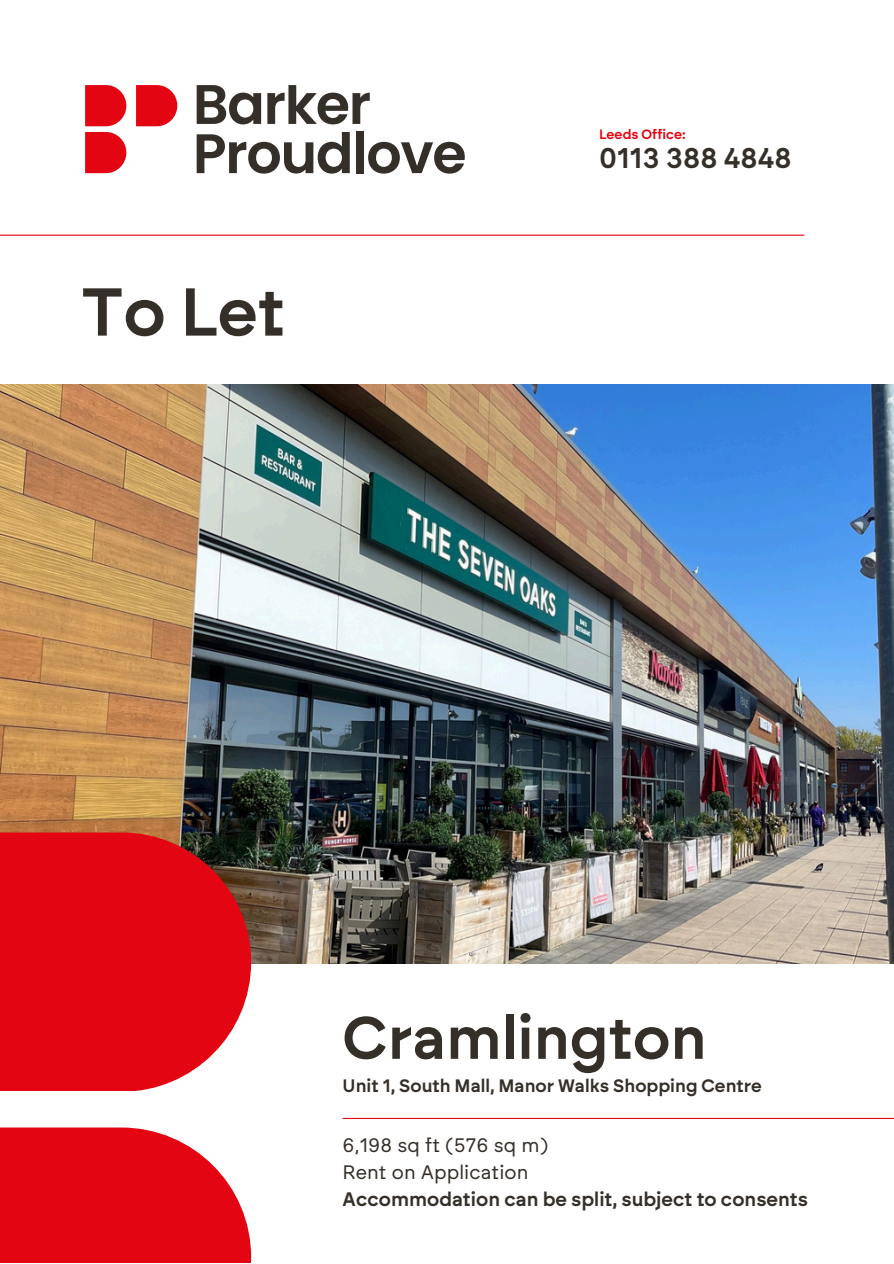
<style>
.page{position:relative;width:894px;height:1264px;background:#fff}
.page>*{position:absolute;margin:0;border:0;box-sizing:border-box;transform-origin:0 0}
.t1{font:600 67.5px "Brockmann";color:#352f29}
.t2{font:600 60px "Brockmann";color:#352f29}
.t3{font:600 28.5px "Brockmann";color:#352f29}
.t4{font:600 19.5px "Brockmann";color:#352f29}
.t5{font:19.5px "Brockmann";color:#352f29}
.t6{font:600 18px "Brockmann";color:#352f29}
.t7{font:600 13.5px "Brockmann";color:#e30512}
</style>
<div class="page">
<img style="left:0;top:385px;width:893px;height:578px">
<svg style="left:0;top:832px;width:251px;height:259px;background:#db151f"></svg>
<svg style="left:0;top:1127px;width:251px;height:136px;background:#e6202b"></svg>
<hr style="left:342px;top:1117px;width:551px;height:1px;background:#e30512">
<svg style="left:85px;top:132px;width:41px;height:41px;background:#e51e2a"></svg>
<svg style="left:85px;top:85px;width:41px;height:41px;background:#e51e2a"></svg>
<svg style="left:136px;top:85px;width:41px;height:41px;background:#e51e2a"></svg>
<svg style="left:196px;top:85px;width:65px;height:39px"></svg>
<svg style="left:267px;top:85px;width:102px;height:39px"></svg>
<svg style="left:196px;top:132px;width:153px;height:42px"></svg>
<div style="left:356px;top:132px;width:7px;height:41px;background:#352f29"></div>
<svg style="left:368px;top:142px;width:96px;height:32px"></svg>
<hr style="left:0;top:235px;width:804px;height:1px;background:#e30512">
<h1 class="t1" style="left:81px;top:271px;width:205px">To Let</h1>
<p class="t7" style="left:599px;top:126px;width:88px">Leeds Office:</p>
<p class="t3" style="left:599px;top:141px;width:194px">0113 388 4848</p>
<p class="t2" style="left:342px;top:1001px;width:365px">Cramlington</p>
<p class="t6" style="left:342px;top:1074px;width:420px">Unit 1, South Mall, Manor Walks Shopping Centre</p>
<h2 class="t5" style="left:342px;top:1133px;width:207px">6,198 sq ft (576 sq m)</h2>
<h4 class="t5" style="left:342px;top:1160px;width:187px">Rent on Application</h4>
<p class="t4" style="left:342px;top:1187px;width:466px">Accommodation can be split, subject to consents</p>
</div>
